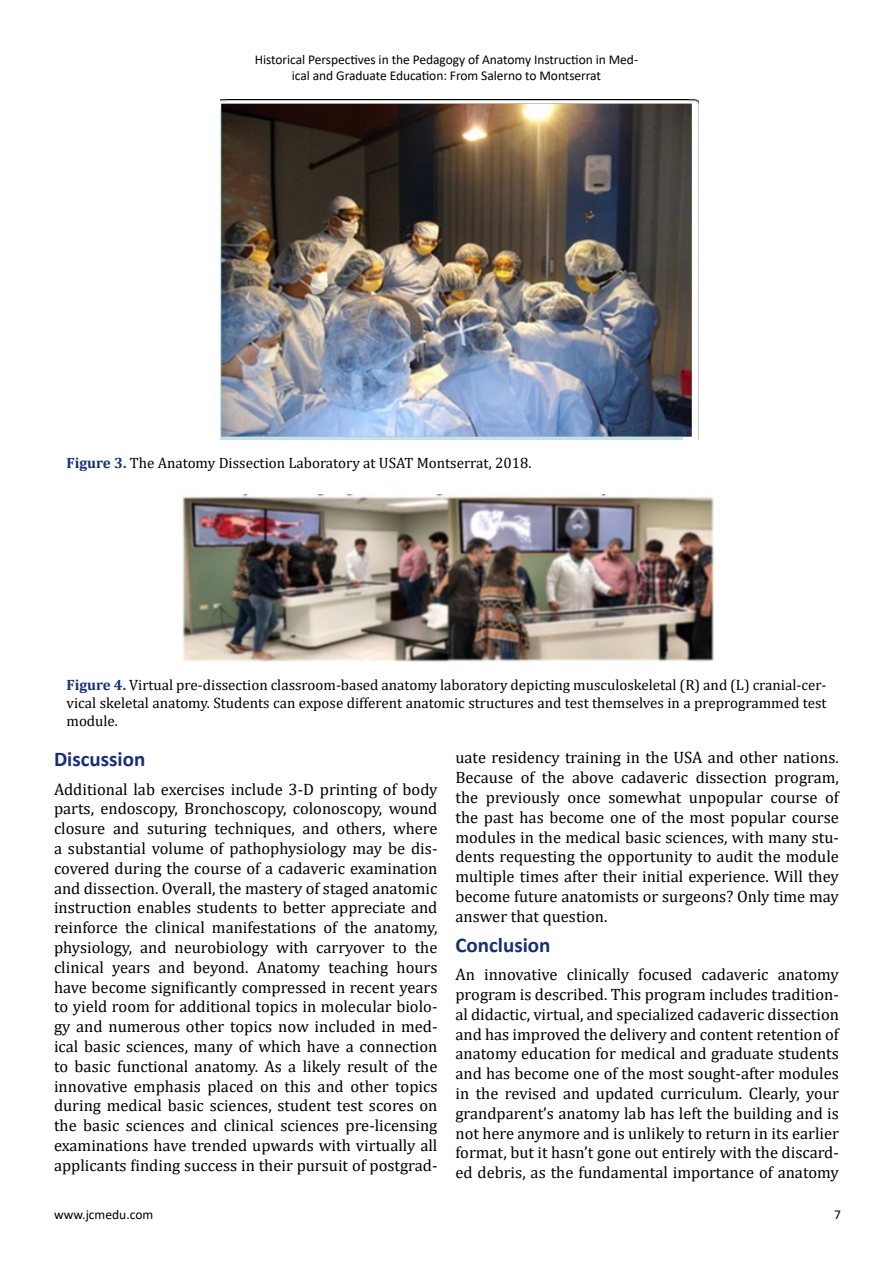
<style>
.page{position:relative;width:893px;height:1263px;background:#fff}
.page>*{position:absolute;margin:0;border:0;box-sizing:border-box;transform-origin:0 0}
.Paragraph_Style_3{font:700 21px "Calibri";color:#162f74}
.t1{font:16.5px/19.8px "Cambria";color:#000;text-align:justify}
.t2{font:15px/18px "Cambria";color:#000;text-align:justify}
.t3{font:13.5px/16.2px "Calibri";letter-spacing:-.005em;color:#000;text-align:center}
.s1{font-weight:700;color:#162f74}
</style>
<div class="page">
<img style="left:220px;top:100px;width:478px;height:339px">
<img style="left:181px;top:494px;width:534px;height:168px">
<p class="t3" style="left:255px;top:51px;width:385px">Historical Perspectives in the Pedagogy of Anatomy Instruction in Med&shy;ical and Graduate Education: From Salerno to Montserrat</p>
<p class="t2" style="left:67px;top:454px;width:466px"><span class="s1">Figure 3.</span> The Anatomy Dissection Laboratory at USAT Montserrat, 2018.</p>
<p class="t2" style="left:67px;top:676px;width:762px"><span class="s1">Figure 4.</span> Virtual pre-dissection classroom-based anatomy laboratory depicting musculoskeletal (R) and (L) cranial-cer&shy;vical skeletal anatomy. Students can expose different anatomic structures and test themselves in a preprogrammed test module.</p>
<p class="Paragraph_Style_3" style="left:54px;top:744px;width:93px">Discussion</p>
<p class="t1" style="left:54px;top:779px;width:385px">Additional lab exercises include 3-D printing of body parts, endoscopy, Bronchoscopy, colonoscopy, wound closure and suturing techniques, and others, where a substantial volume of pathophysiology may be dis&shy;covered during the course of a cadaveric examination and dissection. Overall, the mastery of staged anatomic instruction enables students to better appreciate and reinforce the clinical manifestations of the anatomy, physiology, and neurobiology with carryover to the clinical years and beyond. Anatomy teaching hours have become significantly compressed in recent years to yield room for additional topics in molecular biolo&shy;gy and numerous other topics now included in med&shy;ical basic sciences, many of which have a connection to basic functional anatomy. As a likely result of the innovative emphasis placed on this and other topics during medical basic sciences, student test scores on the basic sciences and clinical sciences pre-licensing examinations have trended upwards with virtually all applicants finding success in their pursuit of postgrad-</p>
<p class="t1" style="left:455px;top:748px;width:385px">uate residency training in the USA and other nations.<br>Because of the above cadaveric dissection program, the previously once somewhat unpopular course of the past has become one of the most popular course modules in the medical basic sciences, with many stu&shy;dents requesting the opportunity to audit the module multiple times after their initial experience. Will they become future anatomists or surgeons? Only time may answer that question.</p>
<p class="Paragraph_Style_3" style="left:455px;top:930px;width:97px">Conclusion</p>
<p class="t1" style="left:455px;top:964px;width:385px">An innovative clinically focused cadaveric anatomy program is described. This program includes tradition&shy;al didactic, virtual, and specialized cadaveric dissection and has improved the delivery and content retention of anatomy education for medical and graduate students and has become one of the most sought-after modules in the revised and updated curriculum. Clearly, your grandparent’s anatomy lab has left the building and is not here anymore and is unlikely to return in its earlier format, but it hasn’t gone out entirely with the discard&shy;ed debris, as the fundamental importance of anatomy</p>
<p class="t3" style="left:54px;top:1206px;width:101px">www.jcmedu.com</p>
<p class="t3" style="left:834px;top:1206px;width:8px">7</p>
</div>
